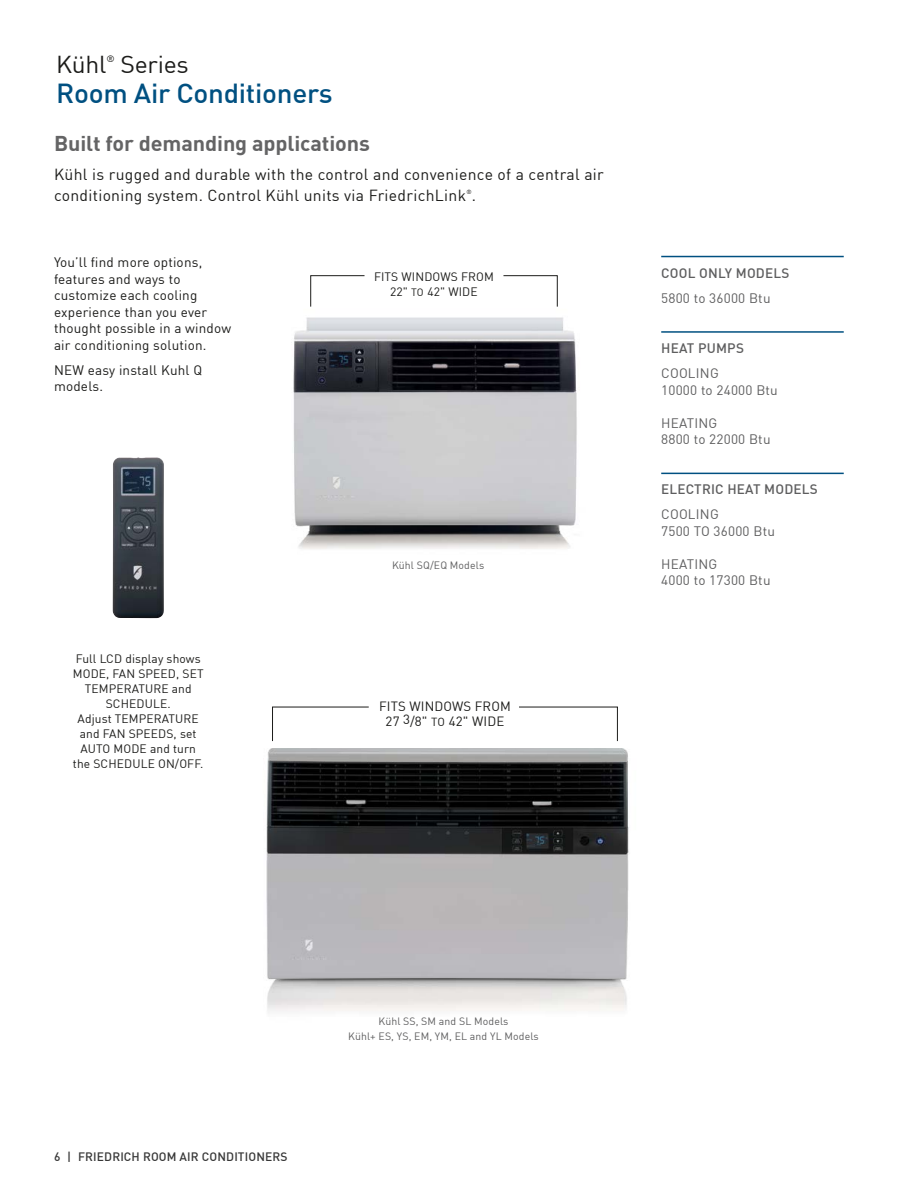
<style>
.page{position:relative;width:918px;height:1188px;background:#fff}
.page>*{position:absolute;margin:0;border:0;box-sizing:border-box;transform-origin:0 0}
.t1{font:500 27px "DIN";letter-spacing:-.01em;color:#005081}
.t2{font:24px "DIN";letter-spacing:-.01em;color:#1c1c1a}
.t3{font:700 21px "DIN";letter-spacing:-.005em;color:#646465}
.t4{font:15.75px/21px "DIN";letter-spacing:.02em;color:#1c1c1a}
.t5{font:13.5px/16.5px "DIN";letter-spacing:.015em;color:#1c1c1a}
.t6{font:13.5px/16.5px "DIN";letter-spacing:.015em;color:#5e5e5f}
.t7{font:500 13.5px "DIN";letter-spacing:.015em;color:#5e5e5f}
.t8{font:13.2px/15px "DIN";letter-spacing:.01em;color:#1c1c1a;text-align:center}
.t9{font:12px/15px "DIN";letter-spacing:.01em;color:#1c1c1a;text-align:center}
.t10{font:500 12px "DIN";letter-spacing:.01em;color:#373737}
.t11{font:10.5px/15px "DIN";letter-spacing:.01em;color:#5e5e5f;text-align:center}
.t12{font:9.15px "DIN";color:#1c1c1a}
.t13{font:6px "DIN";color:#1c1c1a}
.s1{font-size:10.5px}
.s2{font-size:11.55px}
</style>
<div class="page">
<img style="left:266px;top:748px;width:363px;height:265px">
<img style="left:113px;top:457px;width:51px;height:161px">
<svg style="left:503px;top:275px;width:55px;height:22px"></svg>
<img style="left:267px;top:749px;width:360px;height:230px">
<img style="left:293px;top:297px;width:284px;height:252px">
<svg style="left:519px;top:707px;width:99px;height:34px"></svg>
<svg style="left:272px;top:707px;width:97px;height:34px"></svg>
<svg style="left:310px;top:275px;width:55px;height:32px"></svg>
<hr style="left:661px;top:256px;width:183px;height:1px;background:#005081">
<hr style="left:661px;top:331px;width:183px;height:2px;background:#005081">
<hr style="left:661px;top:473px;width:183px;height:1px;background:#005081">
<h2 class="t2" style="left:56px;top:49px;width:52px">Kühl</h2>
<p class="t12" style="left:106px;top:53px;width:10px">®</p>
<h2 class="t2" style="left:120px;top:49px;width:70px">Series</h2>
<h1 class="t1" style="left:56px;top:76px;width:278px">Room Air Conditioners</h1>
<h3 class="t3" style="left:54px;top:130px;width:318px">Built for demanding applications</h3>
<p class="t4" style="left:54px;top:164px;width:551px">Kühl is rugged and durable with the control and convenience of a central air conditioning system. Control Kühl units via FriedrichLink .</p>
<p class="t13" style="left:467px;top:188px;width:7px">®</p>
<p class="t5" style="left:54px;top:254px;width:179px">You’ll find more options, features and ways to customize each cooling experience than you ever thought possible in a window air conditioning solution.</p>
<p class="t5" style="left:54px;top:361px;width:150px">NEW easy install Kuhl Q models.</p>
<p class="t9" style="left:73px;top:650px;width:132px">Full LCD display shows<br>MODE, FAN SPEED, SET<br>TEMPERATURE and<br>SCHEDULE.<br>Adjust TEMPERATURE and FAN SPEEDS, set<br>AUTO MODE and turn the SCHEDULE ON/OFF.</p>
<p class="t9" style="left:374px;top:269px;width:121px">FITS WINDOWS FROM<br>22" <span class="s1">TO</span> 42" WIDE</p>
<p class="t11" style="left:392px;top:557px;width:94px">Kühl SQ/EQ Models</p>
<p class="t8" style="left:379px;top:698px;width:133px">FITS WINDOWS FROM<br>27 3/8" <span class="s2">TO</span> 42" WIDE</p>
<p class="t7" style="left:661px;top:264px;width:130px">COOL ONLY MODELS</p>
<p class="t6" style="left:661px;top:289px;width:111px">5800 to 36000 Btu</p>
<p class="t7" style="left:661px;top:339px;width:84px">HEAT PUMPS</p>
<p class="t6" style="left:661px;top:365px;width:118px">COOLING<br>10000 to 24000 Btu</p>
<p class="t6" style="left:661px;top:414px;width:111px">HEATING<br>8800 to 22000 Btu</p>
<p class="t7" style="left:661px;top:481px;width:158px">ELECTRIC HEAT MODELS</p>
<p class="t6" style="left:661px;top:506px;width:115px">COOLING<br>7500 TO 36000 Btu</p>
<p class="t6" style="left:661px;top:556px;width:111px">HEATING<br>4000 to 17300 Btu</p>
<p class="t10" style="left:54px;top:1149px;width:235px">6 | FRIEDRICH ROOM AIR CONDITIONERS</p>
<p class="t11" style="left:348px;top:1014px;width:192px">Kühl SS, SM and SL Models<br>Kühl+ ES, YS, EM, YM, EL and YL Models</p>
</div>
